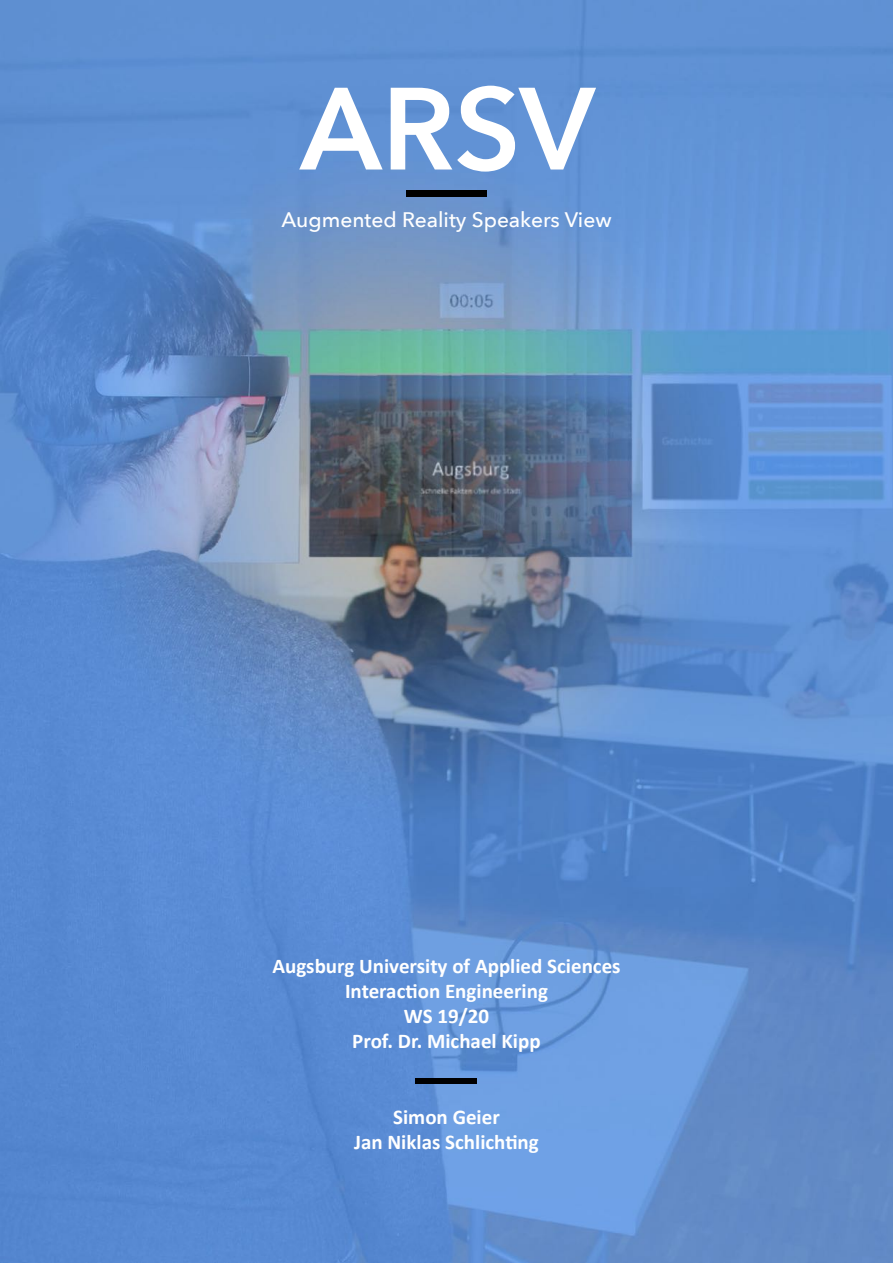
<style>
.page{position:relative;width:893px;height:1263px;background:#fff}
.page>*{position:absolute;margin:0;border:0;box-sizing:border-box;transform-origin:0 0}
.t1{font:600 115.5px "Avenir Next";color:#fff}
.t2{font:700 21px/25.2px "Calibri";color:#fff;text-align:center}
.t3{font:500 21px "Avenir Next";color:#fff}
</style>
<div class="page">
<img style="left:0;top:0;width:893px;height:1263px">
<img style="left:406px;top:191px;width:81px;height:5px">
<div style="left:416px;top:1078px;width:61px;height:6px;background:#000001"></div>
<h1 class="t1" style="left:300px;top:30px;width:296px">ARSV</h1>
<p class="t3" style="left:281px;top:202px;width:332px">Augmented Reality Speakers View</p>
<p class="t2" style="left:272px;top:952px;width:350px">Augsburg University of Applied Sciences<br>Interaction Engineering<br>WS 19/20<br>Prof. Dr. Michael Kipp</p>
<p class="t2" style="left:354px;top:1103px;width:186px">Simon Geier<br>Jan Niklas Schlichting</p>
</div>
